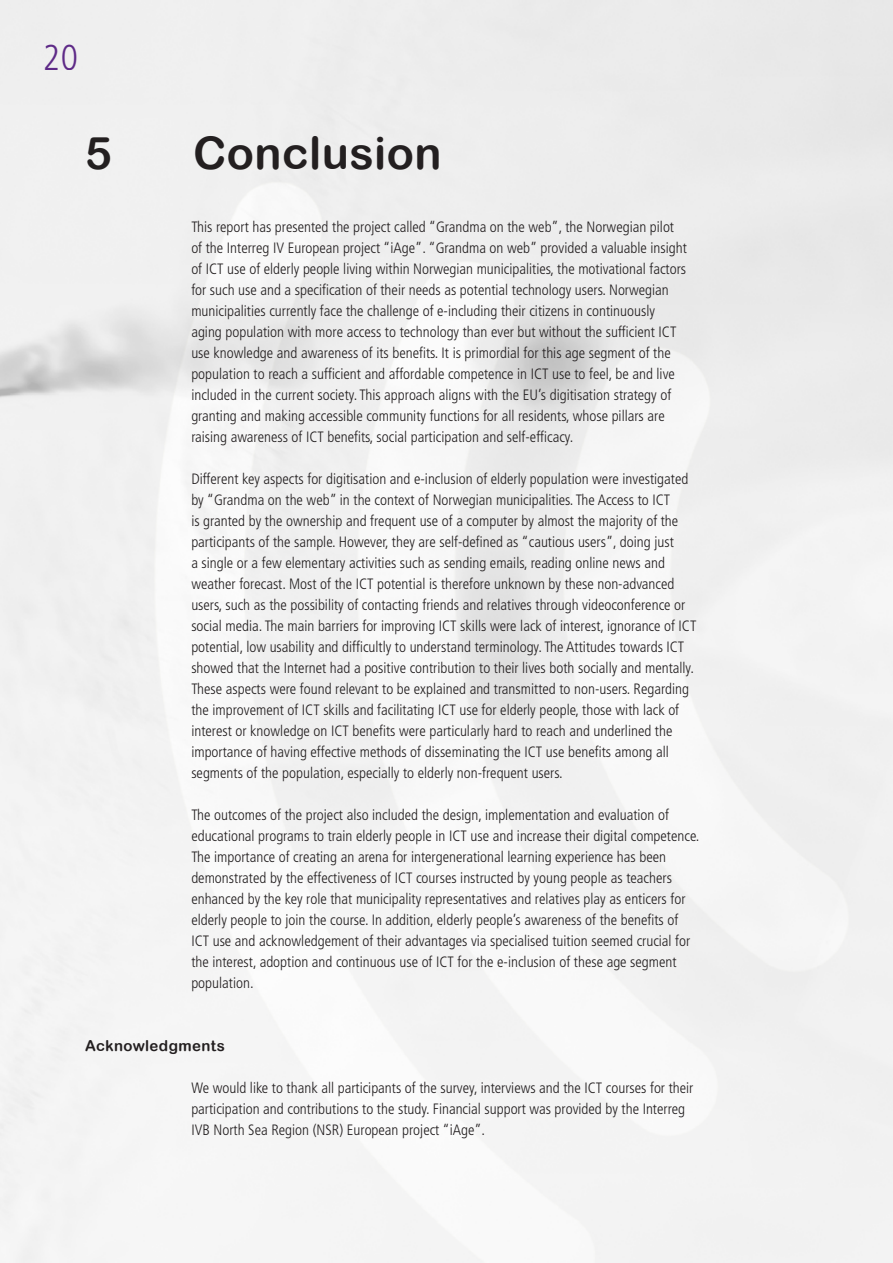
<style>
.page{position:relative;width:893px;height:1263px;background:#fff}
.page>*{position:absolute;margin:0;border:0;box-sizing:border-box;transform-origin:0 0}
.t1{font:45px "Arial Rounded MT Bold";letter-spacing:.01em;color:#231f20}
.t2{font:300 condensed 36px "Frutiger LT Std";color:#652d91}
.t3{font:300 condensed 15px/21px "Frutiger LT Std";color:#231f20}
.t4{font:15px "Arial Rounded MT Bold";letter-spacing:.02em;color:#231f20}
</style>
<div class="page">
<h2 class="t2" style="left:43px;top:37px;width:37px">20</h2>
<h1 class="t1" style="left:85px;top:126px;width:28px">5</h1>
<h1 class="t1" style="left:193px;top:126px;width:250px">Conclusion</h1>
<p class="t3" style="left:191px;top:216px;width:497px">This report has presented the project called “Grandma on the web”, the Norwegian pilot of the Interreg IV European project “iAge”. “Grandma on web” provided a valuable insight of ICT use of elderly people living within Norwegian municipalities, the motivational factors for such use and a specification of their needs as potential technology users. Norwegian municipalities currently face the challenge of e-including their citizens in continuously aging population with more access to technology than ever but without the sufficient ICT use knowledge and awareness of its benefits. It is primordial for this age segment of the population to reach a sufficient and affordable competence in ICT use to feel, be and live included in the current society. This approach aligns with the EU’s digitisation strategy of granting and making accessible community functions for all residents, whose pillars are raising awareness of ICT benefits, social participation and self-efficacy.</p>
<p class="t3" style="left:191px;top:468px;width:507px">Different key aspects for digitisation and e-inclusion of elderly population were investigated by “Grandma on the web” in the context of Norwegian municipalities. The Access to ICT<br>is granted by the ownership and frequent use of a computer by almost the majority of the participants of the sample. However, they are self-defined as “cautious users”, doing just<br>a single or a few elementary activities such as sending emails, reading online news and weather forecast. Most of the ICT potential is therefore unknown by these non-advanced users, such as the possibility of contacting friends and relatives through videoconference or social media. The main barriers for improving ICT skills were lack of interest, ignorance of ICT potential, low usability and difficultly to understand terminology. The Attitudes towards ICT showed that the Internet had a positive contribution to their lives both socially and mentally.<br>These aspects were found relevant to be explained and transmitted to non-users. Regarding the improvement of ICT skills and facilitating ICT use for elderly people, those with lack of interest or knowledge on ICT benefits were particularly hard to reach and underlined the importance of having effective methods of disseminating the ICT use benefits among all segments of the population, especially to elderly non-frequent users.</p>
<p class="t3" style="left:191px;top:804px;width:510px">The outcomes of the project also included the design, implementation and evaluation of educational programs to train elderly people in ICT use and increase their digital competence.<br>The importance of creating an arena for intergenerational learning experience has been demonstrated by the effectiveness of ICT courses instructed by young people as teachers enhanced by the key role that municipality representatives and relatives play as enticers for elderly people to join the course. In addition, elderly people’s awareness of the benefits of ICT use and acknowledgement of their advantages via specialised tuition seemed crucial for the interest, adoption and continuous use of ICT for the e-inclusion of these age segment population.</p>
<p class="t4" style="left:85px;top:1037px;width:141px">Acknowledgments</p>
<p class="t3" style="left:191px;top:1077px;width:504px">We would like to thank all participants of the survey, interviews and the ICT courses for their participation and contributions to the study. Financial support was provided by the Interreg<br>IVB North Sea Region (NSR) European project “iAge”.</p>
</div>
